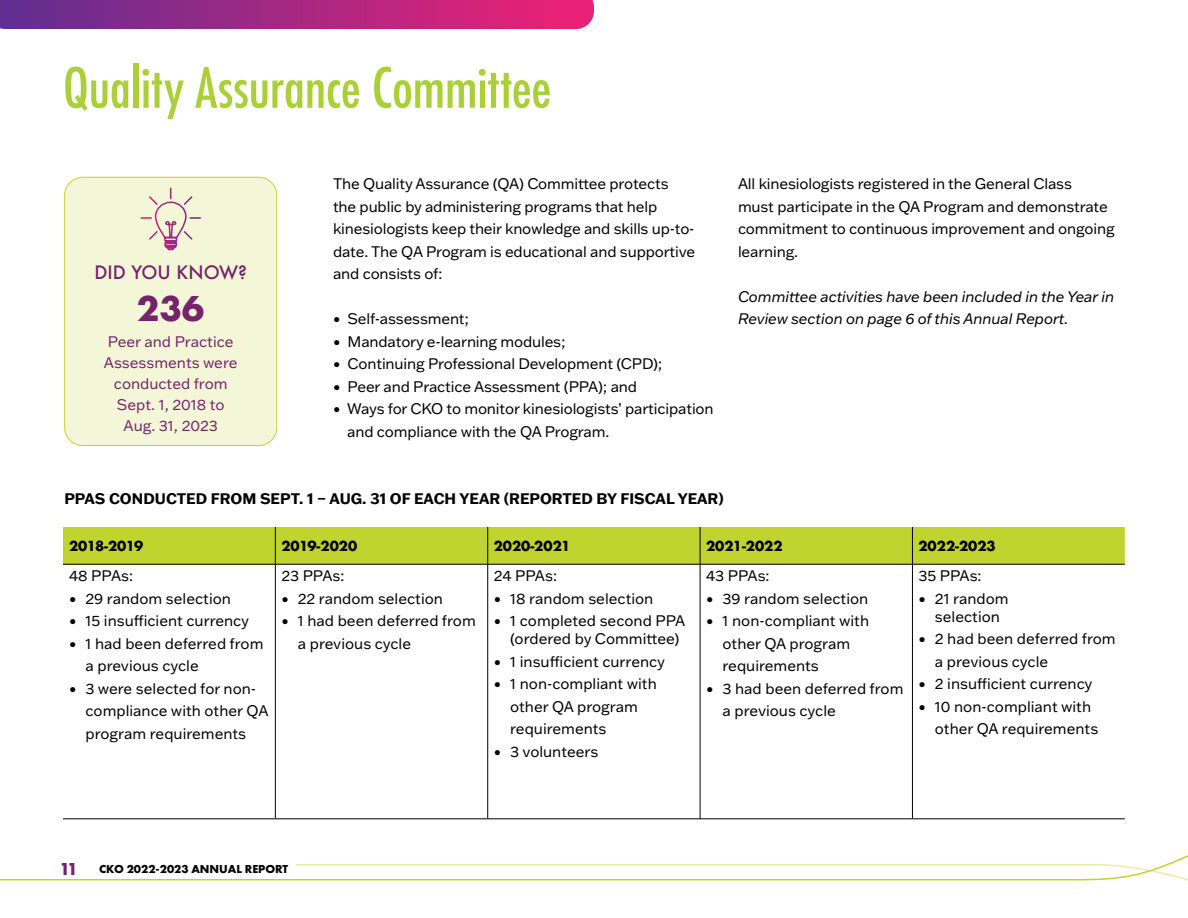
<style>
.page{position:relative;width:1188px;height:918px;background:#fff}
.page>*{position:absolute;margin:0;border:0;box-sizing:border-box;transform-origin:0 0}
.t1{font:500 condensed 54px "Futura";letter-spacing:-.01em;color:#abd037}
.t2{font:700 37.5px "Futura PT";color:#75246c}
.t3{font:500 18px "Futura";color:#75246c}
.t4{font:15px/22.5px "Franklin Gothic ATF";letter-spacing:-.01em;color:#000}
.t5{font:italic 15px/22.5px "Franklin Gothic ATF";letter-spacing:-.01em;color:#000}
.t6{font:15px/21px "Franklin Gothic ATF";color:#75246c;text-align:center}
.t7{font:700 15px "Franklin Gothic ATF";color:#000}
.t8{font:700 13.5px "Futura";color:#000}
.t9{font:700 13.5px "Futura";letter-spacing:-.05em;color:#000}
.t10{font:700 12px "Futura PT";color:#000}
.s1{font-size:18px;color:#75246c}
</style>
<div class="page">
<div style="left:64px;top:177px;width:213px;height:269px;background:#f3f6d7;border-radius:18px"></div>
<svg style="left:0;top:770px;width:1188px;height:111px"></svg>
<svg style="left:0;top:0;width:594px;height:29px"></svg>
<div style="left:63px;top:527px;width:212px;height:37px;background:#c1d32f"></div>
<div style="left:276px;top:527px;width:849px;height:37px;background:#c1d32f"></div>
<hr style="left:275px;top:819px;width:213px;height:1px;background:#000">
<hr style="left:487px;top:564px;width:1px;height:255px;background:#000">
<hr style="left:488px;top:819px;width:212px;height:1px;background:#000">
<hr style="left:700px;top:564px;width:1px;height:255px;background:#000">
<hr style="left:700px;top:819px;width:212px;height:1px;background:#000">
<hr style="left:912px;top:819px;width:213px;height:1px;background:#000">
<hr style="left:912px;top:564px;width:1px;height:255px;background:#000">
<hr style="left:63px;top:564px;width:212px;height:1px;background:#000">
<hr style="left:275px;top:564px;width:1px;height:255px;background:#000">
<hr style="left:63px;top:819px;width:212px;height:1px;background:#000">
<hr style="left:275px;top:527px;width:1px;height:37px;background:#000">
<hr style="left:487px;top:527px;width:1px;height:37px;background:#000">
<hr style="left:700px;top:527px;width:1px;height:37px;background:#000">
<hr style="left:912px;top:527px;width:1px;height:37px;background:#000">
<hr style="left:275px;top:564px;width:213px;height:1px;background:#000">
<hr style="left:488px;top:564px;width:212px;height:1px;background:#000">
<hr style="left:700px;top:564px;width:212px;height:1px;background:#000">
<hr style="left:912px;top:564px;width:213px;height:1px;background:#000">
<svg style="left:140px;top:187px;width:61px;height:64px"></svg>
<div style="left:64px;top:177px;width:213px;height:269px;border:1px solid #c2d638;border-radius:18px"></div>
<h1 class="t1" style="left:63px;top:53px;width:490px">Quality Assurance Committee</h1>
<p class="t3" style="left:94px;top:260px;width:154px">DID YOU KNOW?</p>
<h2 class="t2" style="left:137px;top:284px;width:69px">236</h2>
<p class="t6" style="left:104px;top:331px;width:135px">Peer and Practice<br>Assessments were conducted from<br>Sept. 1, 2018 to<br>Aug. 31, 2023</p>
<p class="t4" style="left:333px;top:172px;width:364px">The Quality Assurance (QA) Committee protects the public by administering programs that help kinesiologists keep their knowledge and skills up-to&shy;date. The QA Program is educational and supportive and consists of:</p>
<p class="t4" style="left:333px;top:307px;width:138px">• Self-assessment;</p>
<p class="t4" style="left:333px;top:329px;width:234px">• Mandatory e-learning modules;</p>
<p class="t4" style="left:333px;top:352px;width:331px">• Continuing Professional Development (CPD);</p>
<p class="t4" style="left:333px;top:374px;width:306px">• Peer and Practice Assessment (PPA); and</p>
<p class="t4" style="left:347px;top:397px;width:368px;text-indent:-14px">• Ways for CKO to monitor kinesiologists’ participation and compliance with the QA Program.</p>
<p class="t4" style="left:738px;top:172px;width:378px">All kinesiologists registered in the General Class<br>must participate in the QA Program and demonstrate commitment to continuous improvement and ongoing learning.</p>
<p class="t5" style="left:738px;top:284px;width:378px">Committee activities have been included in the Year in<br>Review section on page 6 of this Annual Report.</p>
<p class="t7" style="left:64px;top:488px;width:661px">PPAS CONDUCTED FROM SEPT. 1 – AUG. 31 OF EACH YEAR (REPORTED BY FISCAL YEAR)</p>
<p class="t9" style="left:69px;top:536px;width:76px">2018-2019</p>
<p class="t8" style="left:281px;top:536px;width:77px">2019-2020</p>
<p class="t8" style="left:494px;top:536px;width:78px">2020-2021</p>
<p class="t8" style="left:706px;top:536px;width:78px">2021-2022</p>
<p class="t8" style="left:918px;top:536px;width:79px">2022-2023</p>
<p class="t4" style="left:69px;top:564px;width:66px">48 PPAs:</p>
<p class="t4" style="left:69px;top:587px;width:164px">• 29 random selection</p>
<p class="t4" style="left:69px;top:609px;width:182px">• 15 insufficient currency</p>
<p class="t4" style="left:86px;top:632px;width:179px;text-indent:-16px">• 1 had been deferred from a previous cycle</p>
<p class="t4" style="left:86px;top:677px;width:184px;text-indent:-16px">• 3 were selected for non&shy;compliance with other QA program requirements</p>
<p class="t4" style="left:281px;top:564px;width:65px">23 PPAs:</p>
<p class="t4" style="left:281px;top:587px;width:163px">• 22 random selection</p>
<p class="t4" style="left:298px;top:609px;width:179px;text-indent:-16px">• 1 had been deferred from a previous cycle</p>
<p class="t4" style="left:494px;top:564px;width:65px">24 PPAs:</p>
<p class="t4" style="left:494px;top:587px;width:161px">• 18 random selection</p>
<p class="t4" style="left:510px;top:612px;width:177px;line-height:18px;text-indent:-16px">• 1 completed second PPA (ordered by Committee)</p>
<p class="t4" style="left:494px;top:650px;width:173px">• 1 insufficient currency</p>
<p class="t4" style="left:510px;top:672px;width:148px;text-indent:-16px">• 1 non-compliant with other QA program requirements</p>
<p class="t4" style="left:494px;top:740px;width:106px">• 3 volunteers</p>
<p class="t4" style="left:706px;top:564px;width:65px">43 PPAs:</p>
<p class="t4" style="left:706px;top:587px;width:164px">• 39 random selection</p>
<p class="t4" style="left:723px;top:609px;width:148px;text-indent:-16px">• 1 non-compliant with other QA program requirements</p>
<p class="t4" style="left:723px;top:677px;width:182px;text-indent:-16px">• 3 had been deferred from a previous cycle</p>
<p class="t4" style="left:918px;top:564px;width:65px">35 PPAs:</p>
<p class="t4" style="left:918px;top:589px;width:92px;line-height:18px;text-align:center">• 21 random selection</p>
<p class="t4" style="left:935px;top:627px;width:182px;text-indent:-16px">• 2 had been deferred from a previous cycle</p>
<p class="t4" style="left:918px;top:672px;width:176px">• 2 insufficient currency</p>
<p class="t4" style="left:935px;top:695px;width:165px;text-indent:-16px">• 10 non-compliant with other QA requirements</p>
<p class="t10" style="left:59px;top:861px;width:230px"><span class="s1">11</span> CKO 2022-2023 ANNUAL REPORT</p>
</div>
